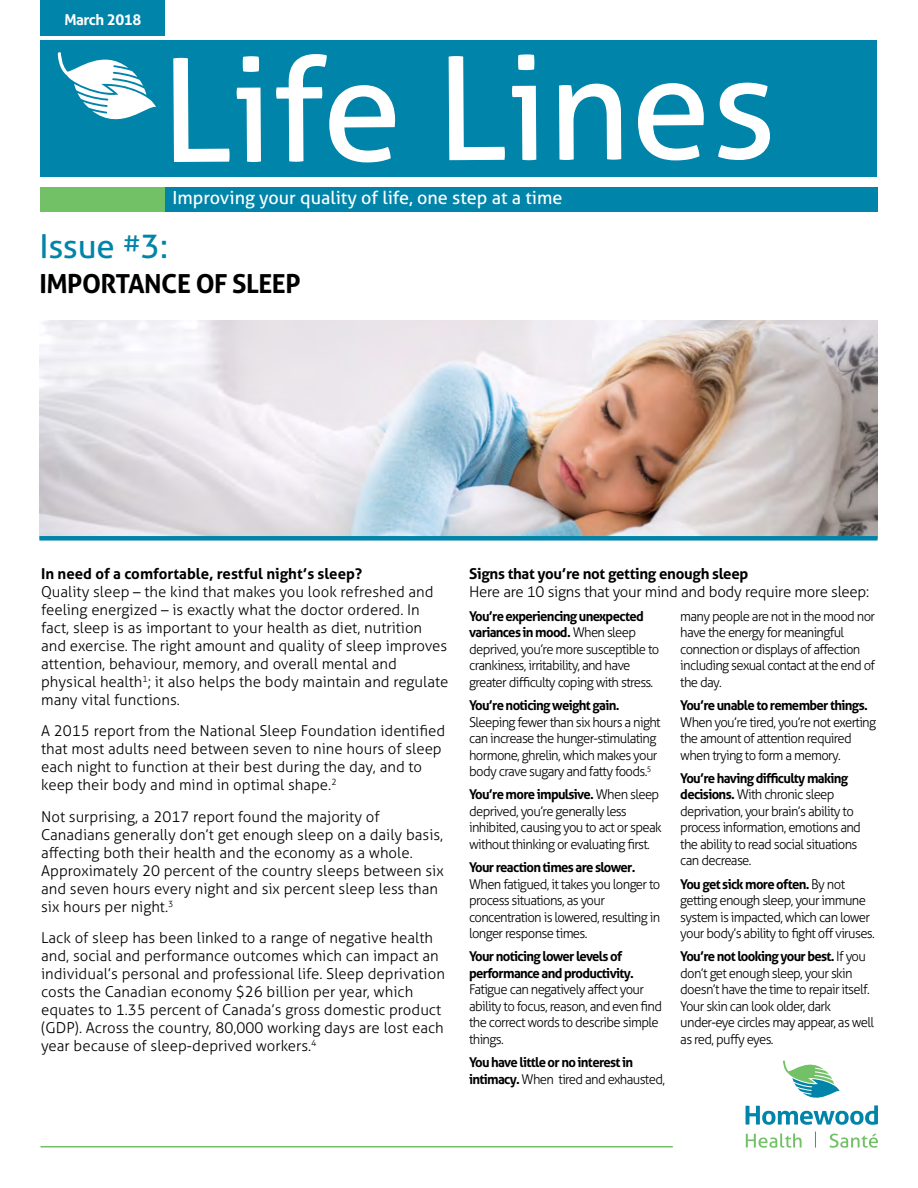
<style>
.page{position:relative;width:918px;height:1188px;background:#fff}
.page>*{position:absolute;margin:0;border:0;box-sizing:border-box;transform-origin:0 0}
.t1{font:144px "Aller";letter-spacing:-.01em;color:#fff}
.t2{font:33px "Aller";color:#0084a9}
.t3{font:700 26.25px "Aller";letter-spacing:-.02em;color:#000}
.t4{font:18px "Aller";color:#fff}
.t5{font:300 15px/18px "Aller";color:#000}
.t6{font:300 15px "Aller";letter-spacing:-.02em;color:#000}
.t7{font:700 15px "Aller";color:#000}
.t8{font:700 15px "Aller";letter-spacing:-.02em;color:#000}
.t9{font:700 15px "Aller";letter-spacing:-.03em;color:#fff}
.t10{font:300 13.5px/16.5px "Aller";letter-spacing:-.05em;color:#000}
.t11{font:700 13.5px/16.5px "Aller";letter-spacing:-.05em;color:#000}
.s1{font-weight:700}
.s2{font-weight:300}
</style>
<div class="page">
<img style="left:39px;top:321px;width:838px;height:215px">
<div style="left:40px;top:40px;width:838px;height:137px;background:#0084a9"></div>
<div style="left:40px;top:187px;width:125px;height:25px;background:#73c167"></div>
<div style="left:40px;top:0;width:125px;height:35px;background:#0084a9"></div>
<div style="left:165px;top:187px;width:713px;height:25px;background:#0084a9"></div>
<svg style="left:58px;top:52px;width:98px;height:68px"></svg>
<hr style="left:40px;top:1146px;width:633px;height:2px;background:#73c167">
<svg style="left:746px;top:1060px;width:132px;height:65px"></svg>
<svg style="left:746px;top:1133px;width:56px;height:15px"></svg>
<svg style="left:830px;top:1134px;width:48px;height:14px"></svg>
<svg style="left:815px;top:1132px;width:1px;height:16px"></svg>
<div style="left:39px;top:536px;width:839px;height:5px;background:#0084a9"></div>
<p class="t9" style="left:64px;top:11px;width:79px">March 2018</p>
<h1 class="t1" style="left:161px;top:22px;width:618px">Life Lines</h1>
<h3 class="t4" style="left:172px;top:187px;width:391px">Improving your quality of life, one step at a time</h3>
<h2 class="t2" style="left:39px;top:226px;width:130px">Issue <sup>#</sup>3:</h2>
<h3 class="t3" style="left:39px;top:267px;width:263px">IMPORTANCE OF SLEEP</h3>
<p class="t7" style="left:41px;top:564px;width:322px">In need of a comfortable, restful night’s sleep?</p>
<p class="t5" style="left:41px;top:582px;width:409px">Quality sleep – the kind that makes you look refreshed and feeling energized – is exactly what the doctor ordered. In fact, sleep is as important to your health as diet, nutrition and exercise. The right amount and quality of sleep improves attention, behaviour, memory, and overall mental and physical health<sup>1</sup>; it also helps the body maintain and regulate many vital functions.</p>
<p class="t5" style="left:41px;top:722px;width:406px">A 2015 report from the National Sleep Foundation identified that most adults need between seven to nine hours of sleep each night to function at their best during the day, and to keep their body and mind in optimal shape.<sup>2</sup></p>
<p class="t5" style="left:41px;top:807px;width:404px">Not surprising, a 2017 report found the majority of Canadians generally don’t get enough sleep on a daily basis, affecting both their health and the economy as a whole.<br>Approximately 20 percent of the country sleeps between six and seven hours every night and six percent sleep less than six hours per night.<sup>3</sup></p>
<p class="t5" style="left:41px;top:929px;width:405px">Lack of sleep has been linked to a range of negative health and, social and performance outcomes which can impact an individual’s personal and professional life. Sleep deprivation costs the Canadian economy $26 billion per year, which equates to 1.35 percent of Canada’s gross domestic product (GDP). Across the country, 80,000 working days are lost each year because of sleep-deprived workers.<sup>4</sup></p>
<p class="t8" style="left:469px;top:564px;width:281px">Signs that you’re not getting enough sleep</p>
<p class="t6" style="left:469px;top:582px;width:402px">Here are 10 signs that your mind and body require more sleep:</p>
<p class="t10" style="left:469px;top:608px;width:192px"><span class="s1">You’re experiencing unexpected variances in mood.</span> When sleep deprived, you’re more susceptible to crankiness, irritability, and have greater difficulty coping with stress.</p>
<p class="t11" style="left:469px;top:697px;width:152px">You’re noticing weight gain.</p>
<p class="t10" style="left:469px;top:714px;width:193px">Sleeping fewer than six hours a night can increase the hunger-stimulating hormone, ghrelin, which makes your body crave sugary and fatty foods.<sup>5</sup></p>
<p class="t10" style="left:469px;top:786px;width:194px"><span class="s1">You’re more impulsive.</span> When sleep deprived, you’re generally less inhibited, causing you to act or speak without thinking or evaluating first.</p>
<p class="t11" style="left:469px;top:859px;width:168px">Your reaction times are slower.</p>
<p class="t10" style="left:469px;top:876px;width:193px">When fatigued, it takes you longer to process situations, as your concentration is lowered, resulting in longer response times.</p>
<p class="t11" style="left:469px;top:948px;width:166px">Your noticing lower levels of performance and productivity.</p>
<p class="t10" style="left:469px;top:981px;width:194px">Fatigue can negatively affect your ability to focus, reason, and even find the correct words to describe simple things.</p>
<p class="t11" style="left:469px;top:1054px;width:197px">You have little or no interest in intimacy. <span class="s2">When tired and exhausted,</span></p>
<p class="t10" style="left:680px;top:608px;width:196px">many people are not in the mood nor have the energy for meaningful connection or displays of affection including sexual contact at the end of the day.</p>
<p class="t11" style="left:680px;top:697px;width:189px">You’re unable to remember things.</p>
<p class="t10" style="left:680px;top:714px;width:197px">When you’re tired, you’re not exerting the amount of attention required when trying to form a memory.</p>
<p class="t10" style="left:680px;top:770px;width:182px"><span class="s1">You’re having difficulty making decisions.</span> With chronic sleep deprivation, your brain’s ability to process information, emotions and the ability to read social situations can decrease.</p>
<p class="t10" style="left:680px;top:876px;width:196px"><span class="s1">You get sick more often.</span> By not getting enough sleep, your immune system is impacted, which can lower your body’s ability to fight off viruses.</p>
<p class="t10" style="left:680px;top:948px;width:195px"><span class="s1">You’re not looking your best.</span> If you don’t get enough sleep, your skin doesn’t have the time to repair itself.<br>Your skin can look older, dark under-eye circles may appear, as well as red, puffy eyes.</p>
</div>
